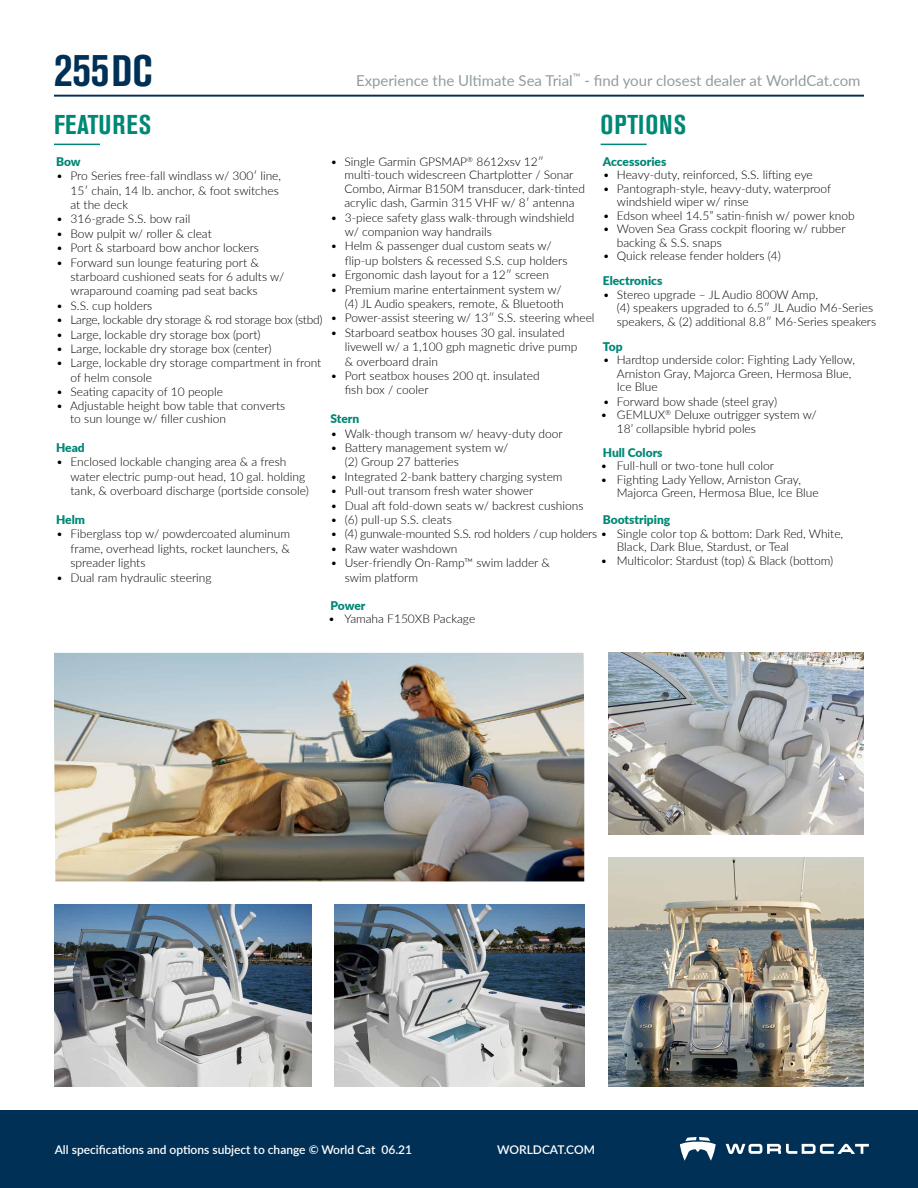
<style>
.page{position:relative;width:918px;height:1188px;background:#fff}
.page>*{position:absolute;margin:0;border:0;box-sizing:border-box;transform-origin:0 0}
.t1{font:700 condensed 46.5px "Akzidenz Grotesk BE";color:#003055}
.t2{font:700 condensed 27px "Akzidenz Grotesk BE";letter-spacing:.035em;color:#008775}
.t3{font:15px "Lato";color:#919d9c}
.t4{font:300 12px/14.4px "Lato";color:#000}
.t5{font:600 12px "Lato";color:#fff}
.t6{font:900 12px "Lato";color:#008775}
.t7{font:300 12px "Lato";letter-spacing:-.02em;color:#000}
.s1{font-size:43.65px}
</style>
<div class="page">
<div style="left:0;top:1110px;width:918px;height:78px;background:#003055"></div>
<svg style="left:726px;top:1144px;width:143px;height:10px"></svg>
<svg style="left:680px;top:1137px;width:36px;height:24px"></svg>
<hr style="left:54px;top:144px;width:46px;height:1px;background:#008775">
<hr style="left:601px;top:144px;width:46px;height:1px;background:#008775">
<hr style="left:54px;top:95px;width:810px;height:2px;background:#003055">
<img style="left:54px;top:653px;width:530px;height:228px">
<img style="left:54px;top:905px;width:258px;height:181px">
<img style="left:335px;top:905px;width:249px;height:181px">
<img style="left:608px;top:653px;width:256px;height:182px">
<img style="left:608px;top:858px;width:256px;height:228px">
<h1 class="t1" style="left:54px;top:43px;width:100px">255<span class="s1">DC</span></h1>
<p class="t3" style="left:356px;top:70px;width:506px">Experience the Ultimate Sea Trial<sup>™</sup> - find your closest dealer at WorldCat.com</p>
<h2 class="t2" style="left:54px;top:109px;width:99px">FEATURES</h2>
<p class="t6" style="left:56px;top:152px;width:26px">Bow</p>
<p class="t4" style="left:70px;top:168px;width:212px;text-indent:-14px">• Pro Series free-fall windlass w/ 300ʹ line,<br>15′ chain, 14 lb. anchor, &amp; foot switches at the deck</p>
<p class="t4" style="left:56px;top:212px;width:136px">• 316-grade S.S. bow rail</p>
<p class="t4" style="left:56px;top:226px;width:157px">• Bow pulpit w/ roller &amp; cleat</p>
<p class="t4" style="left:56px;top:240px;width:204px">• Port &amp; starboard bow anchor lockers</p>
<p class="t4" style="left:70px;top:255px;width:215px;text-indent:-14px">• Forward sun lounge featuring port &amp; starboard cushioned seats for 6 adults w/ wraparound coaming pad seat backs</p>
<p class="t4" style="left:56px;top:298px;width:98px">• S.S. cup holders</p>
<p class="t7" style="left:56px;top:312px;width:268px">• Large, lockable dry storage &amp; rod storage box (stbd)</p>
<p class="t4" style="left:56px;top:327px;width:206px">• Large, lockable dry storage box (port)</p>
<p class="t4" style="left:56px;top:341px;width:217px">• Large, lockable dry storage box (center)</p>
<p class="t4" style="left:70px;top:356px;width:252px;text-indent:-14px">• Large, lockable dry storage compartment in front of helm console</p>
<p class="t4" style="left:56px;top:384px;width:168px">• Seating capacity of 10 people</p>
<p class="t4" style="left:70px;top:398px;width:217px;line-height:13.5px;text-indent:-14px">• Adjustable height bow table that converts to sun lounge w/ filler cushion</p>
<p class="t6" style="left:56px;top:439px;width:30px">Head</p>
<p class="t4" style="left:70px;top:455px;width:240px;text-indent:-14px">• Enclosed lockable changing area &amp; a fresh water electric pump-out head, 10 gal. holding tank, &amp; overboard discharge (portside console)</p>
<p class="t6" style="left:56px;top:511px;width:30px">Helm</p>
<p class="t4" style="left:70px;top:527px;width:221px;text-align:justify;text-indent:-14px">• Fiberglass top w/ powdercoated aluminum frame, overhead lights, rocket launchers, &amp; spreader lights</p>
<p class="t4" style="left:56px;top:570px;width:157px">• Dual ram hydraulic steering</p>
<h2 class="t2" style="left:601px;top:109px;width:87px">OPTIONS</h2>
<p class="t6" style="left:603px;top:152px;width:65px">Accessories</p>
<p class="t4" style="left:603px;top:167px;width:212px">• Heavy-duty, reinforced, S.S. lifting eye</p>
<p class="t4" style="left:617px;top:181px;width:216px;line-height:13.5px;text-indent:-14px">• Pantograph-style, heavy-duty, waterproof windshield wiper w/ rinse</p>
<p class="t4" style="left:603px;top:208px;width:253px">• Edson wheel 14.5” satin-finish w/ power knob</p>
<p class="t4" style="left:617px;top:222px;width:230px;line-height:13.5px;text-indent:-14px">• Woven Sea Grass cockpit flooring w/ rubber backing &amp; S.S. snaps</p>
<p class="t4" style="left:603px;top:248px;width:180px">• Quick release fender holders (4)</p>
<p class="t6" style="left:603px;top:272px;width:61px">Electronics</p>
<p class="t4" style="left:617px;top:287px;width:261px;line-height:13.5px;text-indent:-14px">• Stereo upgrade – JL Audio 800W Amp,<br>(4) speakers upgraded to 6.5ʺ JL Audio M6-Series speakers, &amp; (2) additional 8.8ʺ M6-Series speakers</p>
<p class="t6" style="left:603px;top:337px;width:21px">Top</p>
<p class="t4" style="left:617px;top:353px;width:240px;line-height:13.5px;text-indent:-14px">• Hardtop underside color: Fighting Lady Yellow,<br>Arniston Gray, Majorca Green, Hermosa Blue,<br>Ice Blue</p>
<p class="t4" style="left:603px;top:394px;width:176px">• Forward bow shade (steel gray)</p>
<p class="t4" style="left:617px;top:408px;width:201px;line-height:13.5px;text-indent:-16px">• GEMLUX<sup>®</sup> Deluxe outrigger system w/<br>18’ collapsible hybrid poles</p>
<p class="t6" style="left:603px;top:443px;width:61px">Hull Colors</p>
<p class="t4" style="left:601px;top:458px;width:175px">• Full-hull or two-tone hull color</p>
<p class="t4" style="left:617px;top:472px;width:203px;line-height:13.5px;text-indent:-16px">• Fighting Lady Yellow, Arniston Gray,<br>Majorca Green, Hermosa Blue, Ice Blue</p>
<p class="t6" style="left:603px;top:511px;width:69px">Bootstriping</p>
<p class="t4" style="left:617px;top:527px;width:228px;line-height:12.6px;text-indent:-286px">• (4) gunwale-mounted S.S. rod holders / cup holders • Single color top &amp; bottom: Dark Red, White,<br>Black, Dark Blue, Stardust, or Teal</p>
<p class="t4" style="left:601px;top:553px;width:234px">• Multicolor: Stardust (top) &amp; Black (bottom)</p>
<p class="t4" style="left:345px;top:154px;width:242px;line-height:13.8px;text-indent:-14px">• Single Garmin GPSMAP<sup>®</sup> 8612xsv 12ʺ multi-touch widescreen Chartplotter / Sonar Combo, Airmar B150M transducer, dark-tinted acrylic dash, Garmin 315 VHF w/ 8ʹ antenna</p>
<p class="t4" style="left:345px;top:210px;width:231px;text-indent:-14px">• 3-piece safety glass walk-through windshield w/ companion way handrails</p>
<p class="t4" style="left:345px;top:239px;width:224px;text-indent:-14px">• Helm &amp; passenger dual custom seats w/ flip-up bolsters &amp; recessed S.S. cup holders</p>
<p class="t4" style="left:330px;top:267px;width:220px">• Ergonomic dash layout for a 12ʺ screen</p>
<p class="t4" style="left:330px;top:282px;width:235px;text-align:right">• Premium marine entertainment system w/ (4) JL Audio speakers, remote, &amp; Bluetooth</p>
<p class="t4" style="left:330px;top:311px;width:266px">• Power-assist steering w/ 13ʺ S.S. steering wheel</p>
<p class="t4" style="left:345px;top:325px;width:234px;text-indent:-14px">• Starboard seatbox houses 30 gal. insulated livewell w/ a 1,100 gph magnetic drive pump &amp; overboard drain</p>
<p class="t4" style="left:345px;top:368px;width:196px;text-indent:-14px">• Port seatbox houses 200 qt. insulated fish box / cooler</p>
<p class="t6" style="left:330px;top:410px;width:30px">Stern</p>
<p class="t4" style="left:330px;top:426px;width:234px">• Walk-though transom w/ heavy-duty door</p>
<p class="t4" style="left:345px;top:440px;width:165px;text-indent:-14px">• Battery management system w/ (2) Group 27 batteries</p>
<p class="t4" style="left:330px;top:469px;width:234px">• Integrated 2-bank battery charging system</p>
<p class="t4" style="left:330px;top:483px;width:204px">• Pull-out transom fresh water shower</p>
<p class="t4" style="left:330px;top:498px;width:255px">• Dual aft fold-down seats w/ backrest cushions</p>
<p class="t4" style="left:330px;top:512px;width:123px">• (6) pull-up S.S. cleats</p>
<p class="t4" style="left:330px;top:541px;width:129px">• Raw water washdown</p>
<p class="t4" style="left:345px;top:555px;width:207px;text-indent:-14px">• User-friendly On-Ramp™ swim ladder &amp; swim platform</p>
<p class="t6" style="left:330px;top:596px;width:36px">Power</p>
<p class="t4" style="left:328px;top:611px;width:148px">• Yamaha F150XB Package</p>
<p class="t5" style="left:55px;top:1141px;width:359px">All specifications and options subject to change © World Cat 06.21</p>
<p class="t5" style="left:497px;top:1141px;width:99px">WORLDCAT.COM</p>
</div>
